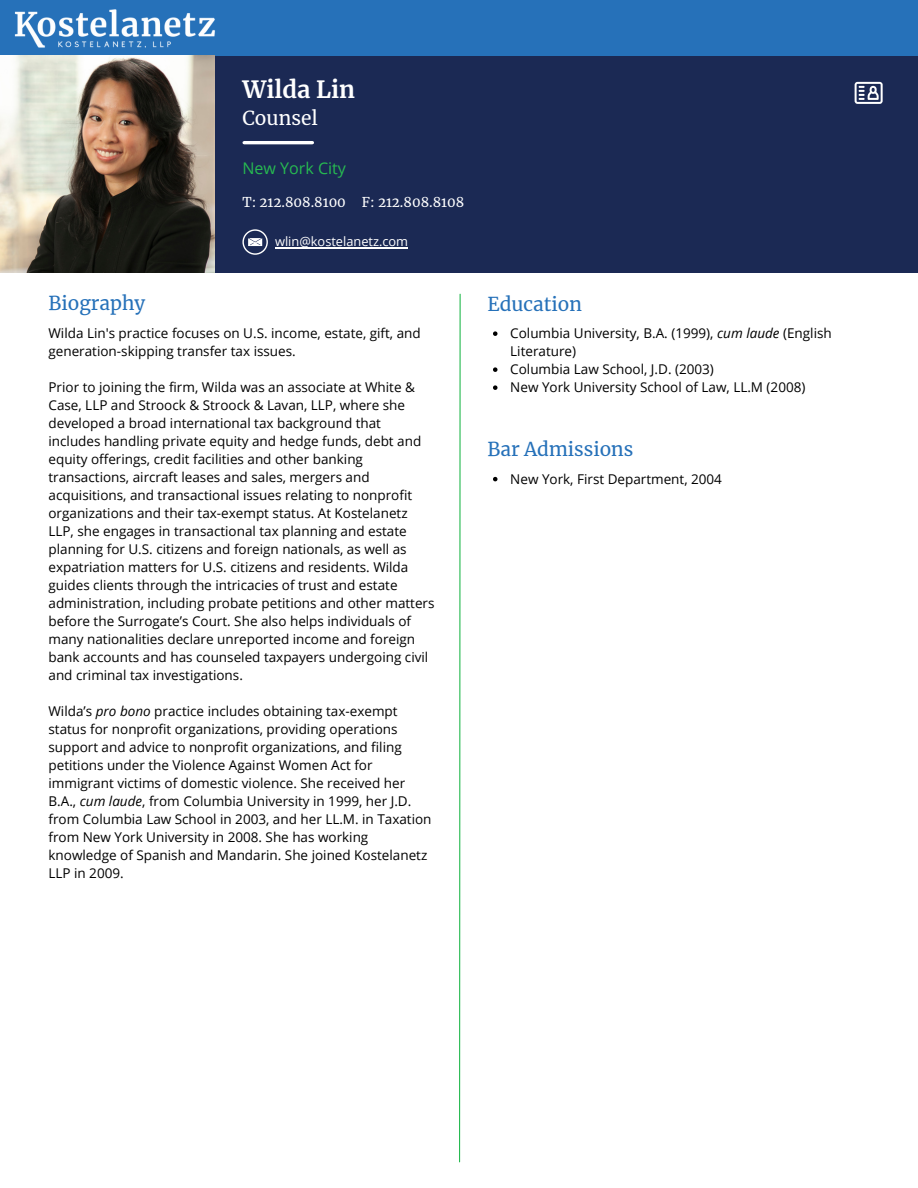
<style>
.page{position:relative;width:918px;height:1188px;background:#fff}
.page>*{position:absolute;margin:0;border:0;box-sizing:border-box;transform-origin:0 0}
.t1{font:700 23.55px "Merriweather";color:#fff}
.t2{font:19.2px "Merriweather";color:#fff}
.t3{font:18.9px "Merriweather";color:#2671b9}
.t4{font:16.05px "Open Sans";color:#27ba51}
.t5{font:13.5px/18px "Open Sans";color:#000}
.t6{font:13.5px "Merriweather";color:#fff}
.t7{font:12.75px "Open Sans";color:#fff}
.s1{font-style:italic}
</style>
<div class="page">
<div style="left:215px;top:56px;width:703px;height:216px;background:#1b2954"></div>
<hr style="left:244px;top:141px;width:68px;height:3px;background:#fff">
<svg style="left:242px;top:229px;width:26px;height:26px"></svg>
<svg style="left:855px;top:82px;width:28px;height:22px"></svg>
<div style="left:0;top:0;width:918px;height:56px;background:#2671b9"></div>
<img style="left:0;top:56px;width:215px;height:216px">
<svg style="left:275px;top:247px;width:24px;height:1px"></svg>
<hr style="left:299px;top:247px;width:109px;height:1px;background:#fff">
<img style="left:14px;top:9px;width:201px;height:39px">
<svg style="left:459px;top:293px;width:2px;height:870px;background:#84d79c"></svg>
<svg style="left:493px;top:331px;width:4px;height:5px"></svg>
<svg style="left:493px;top:367px;width:4px;height:5px"></svg>
<svg style="left:493px;top:385px;width:4px;height:5px"></svg>
<svg style="left:493px;top:477px;width:4px;height:4px"></svg>
<p class="t1" style="left:242px;top:75px;width:114px">Wilda Lin</p>
<h1 class="t2" style="left:242px;top:106px;width:77px">Counsel</h1>
<h2 class="t4" style="left:242px;top:157px;width:105px">New York City</h2>
<h3 class="t6" style="left:242px;top:194px;width:223px">T: 212.808.8100 F: 212.808.8108</h3>
<h4 class="t7" style="left:275px;top:232px;width:135px">wlin@kostelanetz.com</h4>
<h2 class="t3" style="left:49px;top:291px;width:98px">Biography</h2>
<p class="t3" style="left:487px;top:292px;width:96px">Education</p>
<p class="t5" style="left:510px;top:324px;width:323px">Columbia University, B.A. (1999), <span class="s1">cum laude</span> (English<br>Literature)</p>
<p class="t5" style="left:510px;top:360px;width:205px">Columbia Law School, J.D. (2003)</p>
<p class="t5" style="left:510px;top:378px;width:297px">New York University School of Law, LL.M (2008)</p>
<p class="t5" style="left:48px;top:324px;width:374px">Wilda Lin's practice focuses on U.S. income, estate, gift, and generation-skipping transfer tax issues.</p>
<p class="t5" style="left:48px;top:378px;width:388px">Prior to joining the firm, Wilda was an associate at White &amp; Case, LLP and Stroock &amp; Stroock &amp; Lavan, LLP, where she developed a broad international tax background that includes handling private equity and hedge funds, debt and equity offerings, credit facilities and other banking transactions, aircraft leases and sales, mergers and acquisitions, and transactional issues relating to nonprofit organizations and their tax-exempt status. At Kostelanetz LLP, she engages in transactional tax planning and estate planning for U.S. citizens and foreign nationals, as well as expatriation matters for U.S. citizens and residents. Wilda guides clients through the intricacies of trust and estate administration, including probate petitions and other matters before the Surrogate’s Court. She also helps individuals of many nationalities declare unreported income and foreign bank accounts and has counseled taxpayers undergoing civil and criminal tax investigations.</p>
<p class="t5" style="left:48px;top:702px;width:385px">Wilda’s <span class="s1">pro bono</span> practice includes obtaining tax-exempt status for nonprofit organizations, providing operations support and advice to nonprofit organizations, and filing petitions under the Violence Against Women Act for immigrant victims of domestic violence. She received her B.A., <span class="s1">cum laude</span>, from Columbia University in 1999, her J.D. from Columbia Law School in 2003, and her LL.M. in Taxation from New York University in 2008. She has working knowledge of Spanish and Mandarin. She joined Kostelanetz LLP in 2009.</p>
<p class="t3" style="left:487px;top:438px;width:148px">Bar Admissions</p>
<p class="t5" style="left:510px;top:469px;width:213px">New York, First Department, 2004</p>
</div>
